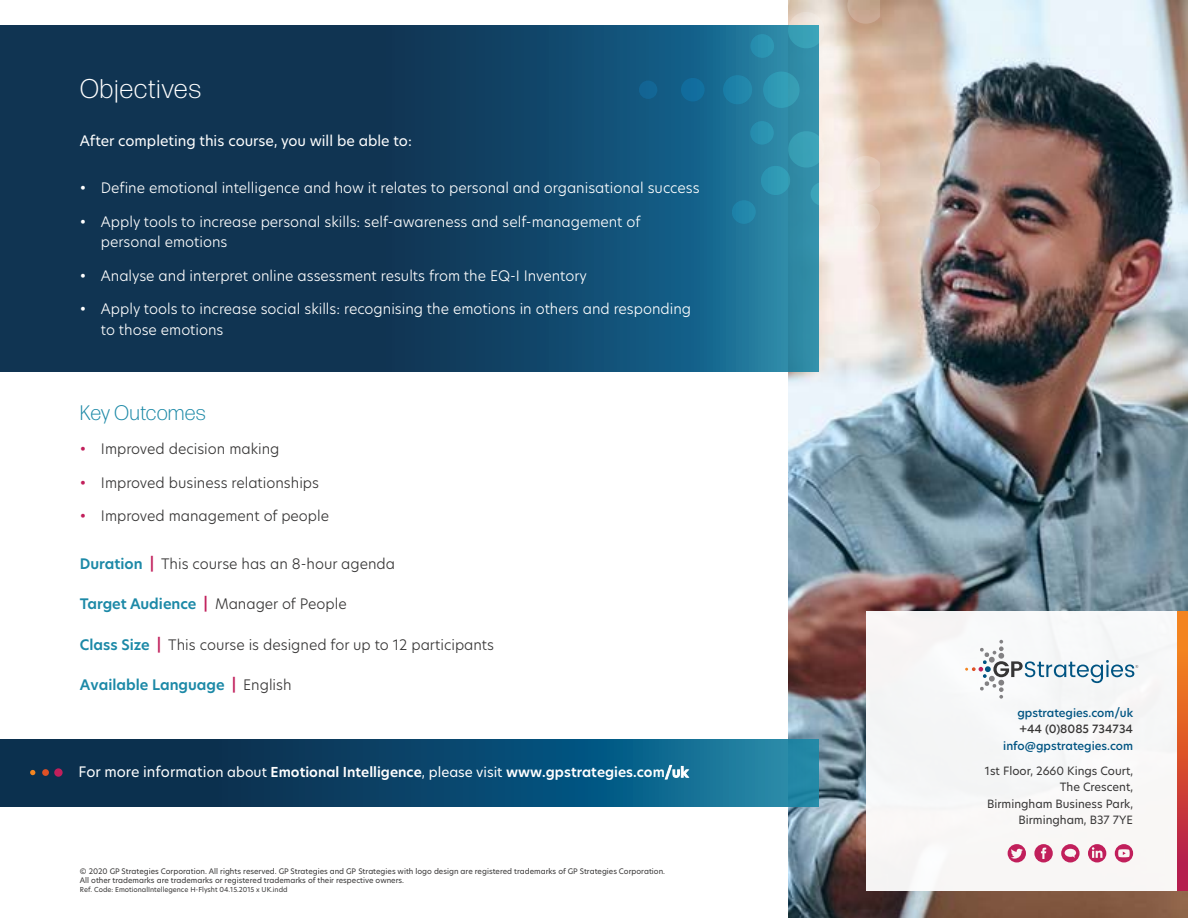
<style>
.page{position:relative;width:1188px;height:918px;background:#fff}
.page>*{position:absolute;margin:0;border:0;box-sizing:border-box;transform-origin:0 0}
.t1{font:300 27px "Forma DJR Text";letter-spacing:.02em;color:#fff}
.t2{font:300 21px "Forma DJR Text";letter-spacing:.01em;color:#1c89a7}
.t3{font:300 14.25px/20.2px "Hero New";color:#fff}
.t4{font:300 14.25px "Hero New";color:#363535}
.t5{font:14.25px "Hero New";color:#fff}
.t6{font:600 14.25px "Hero New";color:#1c89a7}
.t7{font:600 13.5px "Hero New";color:#fff}
.t8{font:11.25px/16.5px "Hero New";color:#363535;text-align:right}
.t9{font:500 11.25px "Hero New";color:#005482}
.t10{font:500 11.25px "Hero New";color:#363535}
.t11{font:7.5px/9.3px "Hero New";color:#363535}
.t12{font:6.75px "Hero New";color:#363535}
.s1{color:#c11f5b}
.s2{font-weight:600;color:#1c89a7}
.s3{font-weight:600;color:#c11f5b}
.s4{font-weight:300;color:#363535}
.s5{font-weight:400;font-size:14.25px}
.s6{font-weight:400}
</style>
<div class="page">
<img style="left:788px;top:0;width:400px;height:918px">
<svg style="left:0;top:26px;width:819px;height:346px;background:#124364"></svg>
<svg style="left:0;top:740px;width:819px;height:66px;background:#0d4a6e"></svg>
<div style="left:866px;top:612px;width:322px;height:279px;background:#f8f7f6"></div>
<div style="left:1035px;top:741px;width:20px;height:20px;background:#f8f9fa;border-radius:50%"></div>
<div style="left:1101px;top:745px;width:13px;height:12px;background:#fff;border-radius:50%"></div>
<div style="left:947px;top:622px;width:17px;height:16px;background:#f5f3f3;border-radius:50%"></div>
<svg style="left:1115px;top:844px;width:18px;height:18px"></svg>
<svg style="left:1088px;top:844px;width:18px;height:18px"></svg>
<svg style="left:1061px;top:844px;width:19px;height:18px"></svg>
<svg style="left:1007px;top:844px;width:46px;height:18px"></svg>
<svg style="left:965px;top:640px;width:173px;height:59px"></svg>
<svg style="left:1177px;top:612px;width:11px;height:279px;background:#d75230"></svg>
<div style="left:54px;top:768px;width:9px;height:9px;background:#c11f5b;border-radius:50%"></div>
<div style="left:42px;top:769px;width:7px;height:7px;background:#df5126;border-radius:50%"></div>
<svg style="left:30px;top:770px;width:5px;height:5px"></svg>
<div style="left:763px;top:72px;width:37px;height:36px;background:#329cb5;border-radius:50%"></div>
<div style="left:723px;top:75px;width:29px;height:29px;background:#1f84aa;border-radius:50%"></div>
<div style="left:681px;top:78px;width:24px;height:24px;background:#116d9e;border-radius:50%"></div>
<div style="left:639px;top:81px;width:18px;height:18px;background:#136594;border-radius:50%"></div>
<div style="left:750px;top:121px;width:24px;height:24px;background:#2b93b1;border-radius:50%"></div>
<svg style="left:847px;top:0;width:32px;height:24px"></svg>
<svg style="left:847px;top:156px;width:32px;height:36px"></svg>
<svg style="left:851px;top:204px;width:28px;height:29px"></svg>
<svg style="left:749px;top:0;width:77px;height:59px"></svg>
<svg style="left:731px;top:129px;width:105px;height:96px;background:#4c99b1"></svg>
<h1 class="t1" style="left:80px;top:73px;width:123px">Objectives</h1>
<p class="t5" style="left:80px;top:131px;width:333px">After completing this course, you will be able to:</p>
<p class="t3" style="left:80px;top:177px;width:621px">• Define emotional intelligence and how it relates to personal and organisational success</p>
<p class="t3" style="left:101px;top:211px;width:541px;text-indent:-21px">• Apply tools to increase personal skills: self-awareness and self-management of personal emotions</p>
<p class="t3" style="left:80px;top:265px;width:509px">• Analyse and interpret online assessment results from the EQ-I Inventory</p>
<p class="t3" style="left:101px;top:299px;width:592px;text-indent:-21px">• Apply tools to increase social skills: recognising the emotions in others and responding to those emotions</p>
<h2 class="t2" style="left:80px;top:400px;width:127px">Key Outcomes</h2>
<p class="t4" style="left:80px;top:439px;width:201px"><span class="s1">•</span> Improved decision making</p>
<p class="t4" style="left:80px;top:473px;width:241px"><span class="s1">•</span> Improved business relationships</p>
<p class="t4" style="left:80px;top:506px;width:251px"><span class="s1">•</span> Improved management of people</p>
<p class="t4" style="left:80px;top:554px;width:317px"><span class="s2">Duration</span> <span class="s3">|</span> This course has an 8-hour agenda</p>
<p class="t4" style="left:80px;top:594px;width:268px"><span class="s2">Target Audience</span> <span class="s3">|</span> Manager of People</p>
<p class="t4" style="left:80px;top:635px;width:416px"><span class="s2">Class Size</span> <span class="s3">|</span> This course is designed for up to 12 participants</p>
<p class="t6" style="left:80px;top:675px;width:213px">Available Language <span class="s1">|</span> <span class="s4">English</span></p>
<p class="t7" style="left:78px;top:763px;width:612px"><span class="s5">For more informati</span><span class="s6">on about</span> Emotional Intelligence<span class="s6">, please visit</span> www.gpstrategies.com/uk</p>
<p class="t11" style="left:80px;top:866px;width:587px">© 2020 GP Strategies Corporation. All rights reserved. GP Strategies and GP Strategies with logo design are registered trademarks of GP Strategies Corporation.<br>All other trademarks are trademarks or registered trademarks of their respective owners.</p>
<p class="t12" style="left:80px;top:885px;width:209px">Ref. Code: EmotionalIntellegence H-Flysht 04.15.2015 x UK.indd</p>
<p class="t9" style="left:1017px;top:705px;width:117px">gpstrategies.com/uk</p>
<p class="t10" style="left:1019px;top:722px;width:115px">+44 (0)8085 734734</p>
<p class="t9" style="left:1003px;top:738px;width:131px">info@gpstrategies.com</p>
<p class="t8" style="left:985px;top:762px;width:150px">1st Floor, 2660 Kings Court,<br>The Crescent,<br>Birmingham Business Park,<br>Birmingham, B37 7YE</p>
</div>
